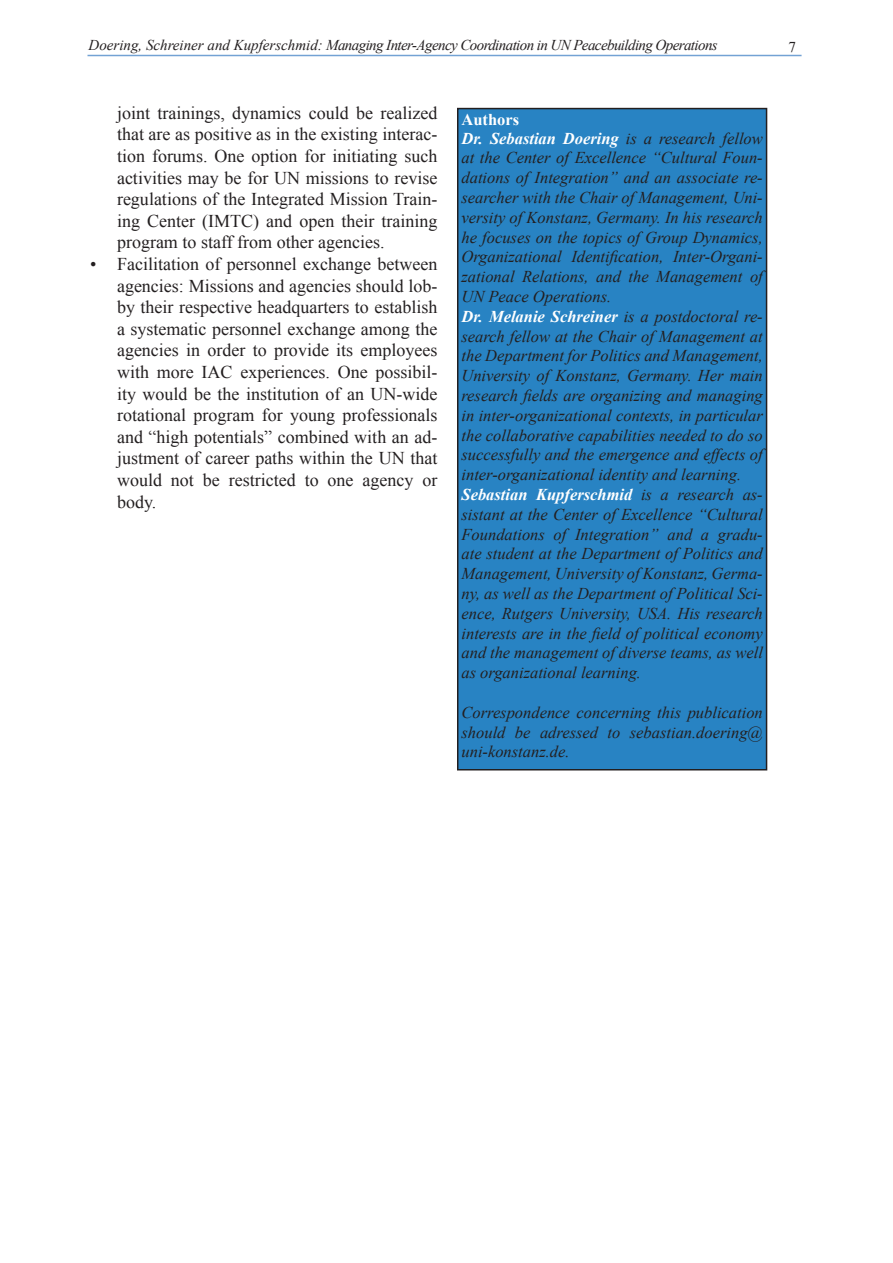
<style>
.page{position:relative;width:893px;height:1263px;background:#fff}
.page>*{position:absolute;margin:0;border:0;box-sizing:border-box;transform-origin:0 0}
.t1{font:18px/21.6px "Times New Roman";color:#231f20;text-align:justify}
.t2{font:italic 16.5px/19.8px "Times New Roman";color:#231f20}
.t3{font:italic 15px "Times New Roman";letter-spacing:-.04em;color:#231f20}
.t4{font:15px "Times New Roman";color:#231f20}
.s1{font-weight:700;font-style:normal;color:#fff}
.s2{font-weight:700;color:#fff}
</style>
<div class="page">
<hr style="left:87px;top:55px;width:714px;height:1px;background:#73a2d4">
<div style="left:458px;top:109px;width:308px;height:661px;background:#2883c3"></div>
<div style="left:457px;top:108px;width:310px;height:662px;border:2px solid #231f20"></div>
<p class="t3" style="left:88px;top:37px;width:631px">Doering, Schreiner and Kupferschmid: Managing Inter-Agency Coordination in UN Peacebuilding Operations</p>
<p class="t1" style="left:117px;top:102px;width:322px">joint trainings, dynamics could be realized that are as positive as in the existing interac&shy;tion forums. One option for initiating such activities may be for UN missions to revise regulations of the Integrated Mission Train&shy;ing Center (IMTC) and open their training program to staff from other agencies.</p>
<p class="t1" style="left:117px;top:253px;width:322px;text-indent:-27px">• Facilitation of personnel exchange between agencies: Missions and agencies should lob&shy;by their respective headquarters to establish a systematic personnel exchange among the agencies in order to provide its employees with more IAC experiences. One possibil&shy;ity would be the institution of an UN-wide rotational program for young professionals and “high potentials” combined with an ad&shy;justment of career paths within the UN that would not be restricted to one agency or body.</p>
<p class="t2" style="left:461px;top:109px;width:303px"><span class="s1">Authors<br></span><span class="s2">Dr. Sebastian Doering</span> is a research fellow at the Center of Excellence “Cultural Foun&shy;dations of Integration” and an associate re&shy;searcher with the Chair of Management, Uni&shy;versity of Konstanz, Germany. In his research he focuses on the topics of Group Dynamics, Organizational Identification, Inter-Organi&shy;zational Relations, and the Management of UN Peace Operations.<br><span class="s2">Dr. Melanie Schreiner</span> is a postdoctoral re&shy;search fellow at the Chair of Management at the Department for Politics and Management, University of Konstanz, Germany. Her main research fields are organizing and managing in inter-organizational contexts, in particular the collaborative capabilities needed to do so successfully and the emergence and effects of inter-organizational identity and learning.<br><span class="s2">Sebastian Kupferschmid</span> is a research as&shy;sistant at the Center of Excellence “Cultural Foundations of Integration” and a gradu&shy;ate student at the Department of Politics and Management, University of Konstanz, Germa&shy;ny, as well as the Department of Political Sci&shy;ence, Rutgers University, USA. His research interests are in the field of political economy and the management of diverse teams, as well as organizational learning.</p>
<p class="t2" style="left:461px;top:702px;width:303px;text-align:justify">Correspondence concerning this publication should be adressed to sebastian.doering@ uni-konstanz.de.</p>
<p class="t4" style="left:789px;top:39px;width:9px">7</p>
</div>
